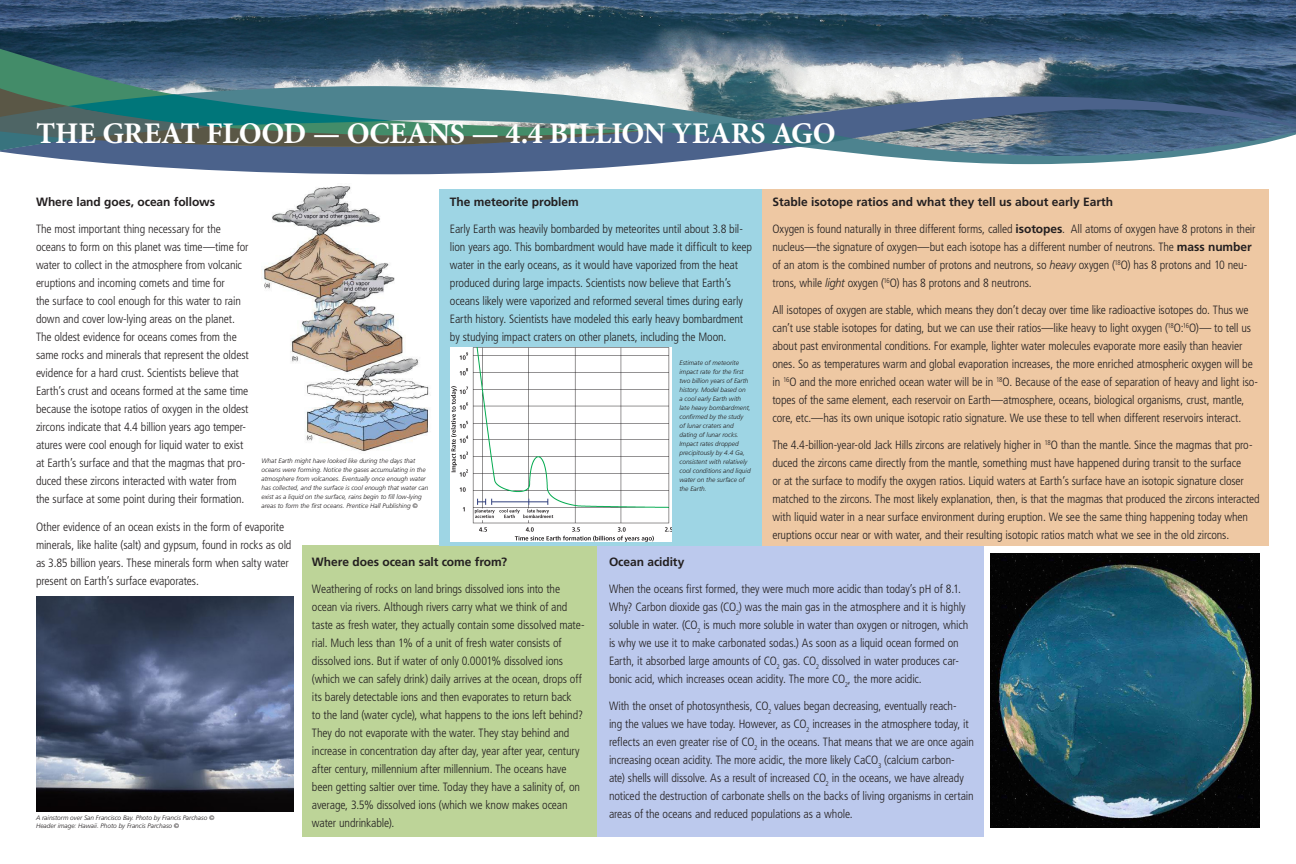
<style>
.page{position:relative;width:1296px;height:864px;background:#fff}
.page>*{position:absolute;margin:0;border:0;box-sizing:border-box;transform-origin:0 0}
.Panel_Title{font:700 30px "Minion Pro";letter-spacing:-.005em;color:#fff}
.Body{font:300 condensed 12px/18px "Frutiger LT Std";letter-spacing:-.01em;color:#231f20}
.Body-2{font:700 12px "Frutiger LT Std";letter-spacing:-.005em;color:#231f20}
.Caption_Right_Align{font:700 12px "Frutiger LT Std";color:#231f20}
.Caption_Right_Align-2{font:italic 300 6.5px/9px "Frutiger LT Std";color:#231f20}
.s1{font-weight:700;font-stretch:normal}
.s2{font-style:italic;font-stretch:normal}
</style>
<div class="page">
<img style="left:0;top:0;width:1296px;height:47px">
<svg style="left:0;top:47px;width:1296px;height:127px;background:#688593"></svg>
<div style="left:303px;top:546px;width:295px;height:291px;background:#bdd498"></div>
<div style="left:598px;top:546px;width:386px;height:291px;background:#bcc9ed"></div>
<div style="left:762px;top:189px;width:507px;height:357px;background:#eec8a3"></div>
<div style="left:440px;top:189px;width:322px;height:357px;background:#9ed5e4"></div>
<img style="left:264px;top:186px;width:165px;height:266px">
<img style="left:36px;top:596px;width:258px;height:215px">
<img style="left:991px;top:554px;width:269px;height:274px">
<img style="left:450px;top:348px;width:222px;height:193px">
<p class="Panel_Title" style="left:36px;top:113px;width:801px">THE GREAT FLOOD — OCEANS — 4.4 BILLION YEARS AGO</p>
<p class="Body-2" style="left:36px;top:195px;width:181px">Where land goes, ocean follows</p>
<p class="Body" style="left:36px;top:220px;width:214px">The most important thing necessary for the oceans to form on this planet was time—time for water to collect in the atmosphere from volcanic eruptions and incoming comets and time for<br>the surface to cool enough for this water to rain down and cover low-lying areas on the planet.<br>The oldest evidence for oceans comes from the same rocks and minerals that represent the oldest evidence for a hard crust. Scientists believe that Earth’s crust and oceans formed at the same time because the isotope ratios of oxygen in the oldest zircons indicate that 4.4 billion years ago temper&shy;atures were cool enough for liquid water to exist at Earth’s surface and that the magmas that pro&shy;duced these zircons interacted with water from the surface at some point during their formation.</p>
<p class="Body-2" style="left:450px;top:195px;width:130px">The meteorite problem</p>
<p class="Body" style="left:450px;top:220px;width:304px">Early Earth was heavily bombarded by meteorites until about 3.8 bil&shy;lion years ago. This bombardment would have made it difficult to keep water in the early oceans, as it would have vaporized from the heat produced during large impacts. Scientists now believe that Earth’s oceans likely were vaporized and reformed several times during early Earth history. Scientists have modeled this early heavy bombardment by studying impact craters on other planets, including the Moon.</p>
<p class="Caption_Right_Align" style="left:772px;top:195px;width:342px">Stable isotope ratios and what they tell us about early Earth</p>
<p class="Body" style="left:772px;top:220px;width:485px">Oxygen is found naturally in three different forms, called <span class="s1">isotopes</span>. All atoms of oxygen have 8 protons in their nucleus—the signature of oxygen—but each isotope has a different number of neutrons. The <span class="s1">mass number </span>of an atom is the combined number of protons and neutrons, so <span class="s2">heavy</span> oxygen (<sup>18</sup>O) has 8 protons and 10 neu&shy;trons, while <span class="s2">light</span> oxygen (<sup>16</sup>O) has 8 protons and 8 neutrons.</p>
<p class="Body" style="left:772px;top:301px;width:487px">All isotopes of oxygen are stable, which means they don’t decay over time like radioactive isotopes do. Thus we can’t use stable isotopes for dating, but we can use their ratios—like heavy to light oxygen (<sup>18</sup>O:<sup>16</sup>O)— to tell us about past environmental conditions. For example, lighter water molecules evaporate more easily than heavier ones. So as temperatures warm and global evaporation increases, the more enriched atmospheric oxygen will be in <sup>16</sup>O and the more enriched ocean water will be in <sup>18</sup>O. Because of the ease of separation of heavy and light iso&shy;topes of the same element, each reservoir on Earth—atmosphere, oceans, biological organisms, crust, mantle, core, etc.—has its own unique isotopic ratio signature. We use these to tell when different reservoirs interact.</p>
<p class="Body" style="left:772px;top:436px;width:489px">The 4.4-billion-year-old Jack Hills zircons are relatively higher in <sup>18</sup>O than the mantle. Since the magmas that pro&shy;duced the zircons came directly from the mantle, something must have happened during transit to the surface<br>or at the surface to modify the oxygen ratios. Liquid waters at Earth’s surface have an isotopic signature closer matched to the zircons. The most likely explanation, then, is that the magmas that produced the zircons interacted with liquid water in a near surface environment during eruption. We see the same thing happening today when eruptions occur near or with water, and their resulting isotopic ratios match what we see in the old zircons.</p>
<p class="Caption_Right_Align-2" style="left:680px;top:358px;width:73px">Estimate of meteorite impact rate for the first two billion years of Earth history. Model based on a cool early Earth with late heavy bombardment, confirmed by the study of lunar craters and dating of lunar rocks.<br>Impact rates dropped precipitously by 4.4 Ga, consistent with relatively cool conditions and liquid water on the surface of the Earth.</p>
<p class="Caption_Right_Align-2" style="left:262px;top:456px;width:168px">What Earth might have looked like during the days that oceans were forming. Notice the gases accumulating in the atmosphere from volcanoes. Eventually once enough water has collected, and the surface is cool enough that water can exist as a liquid on the surface, rains begin to fill low-lying areas to form the first oceans. Prentice Hall Publishing ©</p>
<p class="Body" style="left:36px;top:518px;width:257px">Other evidence of an ocean exists in the form of evaporite minerals, like halite (salt) and gypsum, found in rocks as old as 3.85 billion years. These minerals form when salty water present on Earth’s surface evaporates.</p>
<p class="Body-2" style="left:312px;top:555px;width:197px">Where does ocean salt come from?</p>
<p class="Body" style="left:312px;top:580px;width:274px">Weathering of rocks on land brings dissolved ions into the ocean via rivers. Although rivers carry what we think of and taste as fresh water, they actually contain some dissolved mate&shy;rial. Much less than 1% of a unit of fresh water consists of dissolved ions. But if water of only 0.0001% dissolved ions (which we can safely drink) daily arrives at the ocean, drops off its barely detectable ions and then evaporates to return back<br>to the land (water cycle), what happens to the ions left behind?<br>They do not evaporate with the water. They stay behind and increase in concentration day after day, year after year, century after century, millennium after millennium. The oceans have been getting saltier over time. Today they have a salinity of, on average, 3.5% dissolved ions (which we know makes ocean water undrinkable).</p>
<p class="Body-2" style="left:609px;top:555px;width:77px">Ocean acidity</p>
<p class="Body" style="left:609px;top:580px;width:361px">When the oceans first formed, they were much more acidic than today’s pH of 8.1.<br>Why? Carbon dioxide gas (CO<sub>2</sub>) was the main gas in the atmosphere and it is highly soluble in water. (CO<sub>2</sub> is much more soluble in water than oxygen or nitrogen, which is why we use it to make carbonated sodas.) As soon as a liquid ocean formed on Earth, it absorbed large amounts of CO<sub>2</sub> gas. CO<sub>2</sub> dissolved in water produces car&shy;bonic acid, which increases ocean acidity. The more CO<sub>2</sub>, the more acidic.</p>
<p class="Body" style="left:609px;top:697px;width:367px">With the onset of photosynthesis, CO<sub>2</sub> values began decreasing, eventually reach-<br>ing the values we have today. However, as CO<sub>2</sub> increases in the atmosphere today, it reflects an even greater rise of CO<sub>2</sub> in the oceans. That means that we are once again increasing ocean acidity. The more acidic, the more likely CaCO<sub>3</sub> (calcium carbon-<br>ate) shells will dissolve. As a result of increased CO<sub>2</sub> in the oceans, we have already noticed the destruction of carbonate shells on the backs of living organisms in certain areas of the oceans and reduced populations as a whole.</p>
<p class="Caption_Right_Align-2" style="left:36px;top:813px;width:180px">A rainstorm over San Francisco Bay. Photo by Francis Parchaso ©</p>
<p class="Caption_Right_Align-2" style="left:36px;top:821px;width:145px">Header image: Hawaii. Photo by Francis Parchaso ©</p>
</div>
